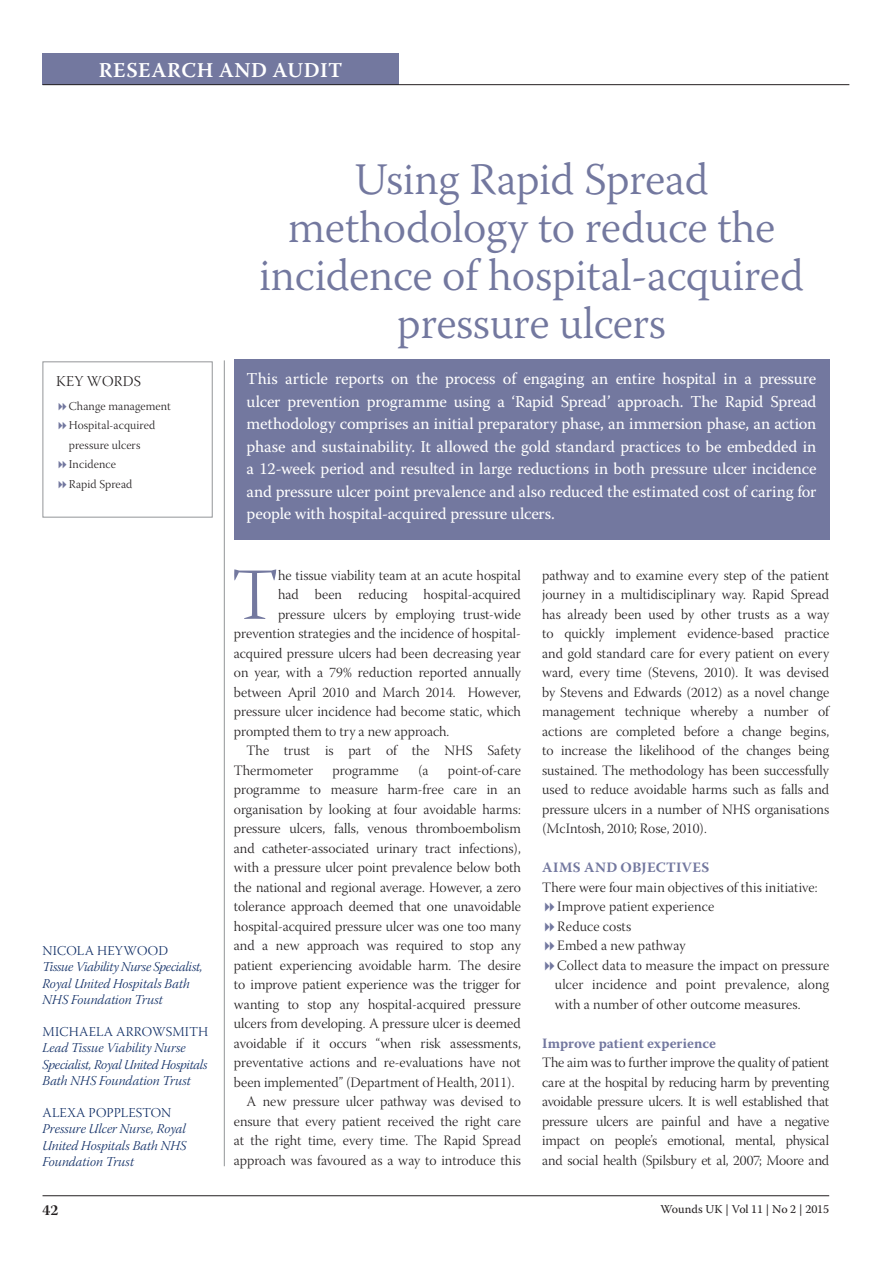
<style>
.page{position:relative;width:893px;height:1263px;background:#fff}
.page>*{position:absolute;margin:0;border:0;box-sizing:border-box;transform-origin:0 0}
.t1{font:73.35px "Warnock Pro Light Subh";color:#73789f}
.t2{font:300 45px/48px "Warnock Pro";letter-spacing:-.01em;color:#73789f;text-align:center}
.t3{font:600 21px "Warnock Pro";letter-spacing:.025em;color:#fff}
.t4{font:16.5px/22.5px "Warnock Pro";letter-spacing:-.01em;color:#fff;text-align:justify}
.t5{font:15px "Warnock Pro Light Subh";letter-spacing:.02em;color:#231f20}
.t6{font:15px "Warnock Pro Bold Subh";color:#231f20}
.t7{font:14.25px/19.5px "Warnock Pro Light Subh";color:#231f20;text-align:justify}
.t8{font:700 14.25px "Warnock Pro";letter-spacing:.005em;color:#73789f}
.t9{font:700 14.25px "Warnock Pro";letter-spacing:.03em;color:#73789f}
.t10{font:13.5px/16.2px "Warnock Pro Light It Subh";letter-spacing:-.005em;color:#0f2d65}
.t11{font:13.5px "Warnock Pro Light Subh";letter-spacing:.01em;color:#0f2d65}
.t12{font:12px/19.5px "Warnock Pro Light Subh";letter-spacing:.01em;color:#231f20}
.t13{font:12px "Warnock Pro";letter-spacing:-.005em;color:#231f20}
</style>
<div class="page">
<hr style="left:43px;top:1195px;width:786px;height:1px;background:#231f20">
<div style="left:43px;top:53px;width:356px;height:32px;background:#73789f"></div>
<hr style="left:43px;top:84px;width:806px;height:1px;background:#231f20">
<hr style="left:224px;top:360px;width:1px;height:806px;background:#939598">
<div style="left:234px;top:359px;width:595px;height:181px;background:#73789f"></div>
<div style="left:43px;top:361px;width:170px;height:156px;border:1px solid #939598"></div>
<h3 class="t3" style="left:99px;top:57px;width:245px">RESEARCH AND AUDIT</h3>
<p class="t5" style="left:56px;top:373px;width:87px">KEY WORDS</p>
<p class="t12" style="left:69px;top:397px;width:104px">Change management<br>Hospital-acquired pressure ulcers<br>Incidence<br>Rapid Spread</p>
<p class="t11" style="left:43px;top:943px;width:127px">NICOLA HEYWOOD</p>
<p class="t10" style="left:43px;top:960px;width:162px">Tissue Viability Nurse Specialist,<br>Royal United Hospitals Bath<br>NHS Foundation Trust</p>
<p class="t11" style="left:43px;top:1024px;width:167px">MICHAELA ARROWSMITH</p>
<p class="t10" style="left:43px;top:1041px;width:167px">Lead Tissue Viability Nurse<br>Specialist, Royal United Hospitals<br>Bath NHS Foundation Trust</p>
<p class="t11" style="left:43px;top:1105px;width:130px">ALEXA POPPLESTON</p>
<p class="t10" style="left:43px;top:1122px;width:146px;text-align:justify">Pressure Ulcer Nurse, Royal United Hospitals Bath NHS Foundation Trust</p>
<p class="t6" style="left:43px;top:1201px;width:17px">42</p>
<h2 class="t2" style="left:259px;top:155px;width:546px">Using Rapid Spread methodology to reduce the incidence of hospital-acquired pressure ulcers</h2>
<p class="t4" style="left:247px;top:367px;width:571px">This article reports on the process of engaging an entire hospital in a pressure ulcer prevention programme using a ‘Rapid Spread’ approach. The Rapid Spread methodology comprises an initial preparatory phase, an immersion phase, an action phase and sustainability. It allowed the gold standard practices to be embedded in a 12-week period and resulted in large reductions in both pressure ulcer incidence and pressure ulcer point prevalence and also reduced the estimated cost of caring for people with hospital-acquired pressure ulcers.</p>
<h1 class="t1" style="left:232px;top:555px;width:48px">T</h1>
<p class="t7" style="left:278px;top:567px;width:244px">he tissue viability team at an acute hospital</p>
<p class="t7" style="left:278px;top:587px;width:244px">had been reducing hospital-acquired</p>
<p class="t7" style="left:278px;top:606px;width:244px">pressure ulcers by employing trust-wide</p>
<p class="t7" style="left:234px;top:625px;width:289px">prevention strategies and the incidence of hospital-</p>
<p class="t7" style="left:234px;top:645px;width:288px">acquired pressure ulcers had been decreasing year</p>
<p class="t7" style="left:234px;top:664px;width:288px">on year, with a 79% reduction reported annually</p>
<p class="t7" style="left:234px;top:684px;width:289px">between April 2010 and March 2014. However,</p>
<p class="t7" style="left:234px;top:703px;width:289px">pressure ulcer incidence had become static, which</p>
<p class="t7" style="left:234px;top:723px;width:217px">prompted them to try a new approach.</p>
<p class="t7" style="left:247px;top:742px;width:276px">The trust is part of the NHS Safety</p>
<p class="t7" style="left:234px;top:762px;width:81px">Thermometer</p>
<p class="t7" style="left:333px;top:762px;width:68px">programme</p>
<p class="t7" style="left:418px;top:762px;width:12px">(a</p>
<p class="t7" style="left:448px;top:762px;width:74px">point-of-care</p>
<p class="t7" style="left:234px;top:781px;width:289px">programme to measure harm-free care in an</p>
<p class="t7" style="left:234px;top:801px;width:289px">organisation by looking at four avoidable harms:</p>
<p class="t7" style="left:234px;top:820px;width:288px">pressure ulcers, falls, venous thromboembolism</p>
<p class="t7" style="left:234px;top:840px;width:289px">and catheter-associated urinary tract infections),</p>
<p class="t7" style="left:234px;top:859px;width:289px">with a pressure ulcer point prevalence below both</p>
<p class="t7" style="left:234px;top:879px;width:289px">the national and regional average. However, a zero</p>
<p class="t7" style="left:234px;top:898px;width:288px">tolerance approach deemed that one unavoidable</p>
<p class="t7" style="left:234px;top:918px;width:289px">hospital-acquired pressure ulcer was one too many</p>
<p class="t7" style="left:234px;top:937px;width:288px">and a new approach was required to stop any</p>
<p class="t7" style="left:234px;top:957px;width:288px">patient experiencing avoidable harm. The desire</p>
<p class="t7" style="left:234px;top:976px;width:288px">to improve patient experience was the trigger for</p>
<p class="t7" style="left:234px;top:996px;width:288px">wanting to stop any hospital-acquired pressure</p>
<p class="t7" style="left:234px;top:1015px;width:288px">ulcers from developing. A pressure ulcer is deemed</p>
<p class="t7" style="left:234px;top:1035px;width:289px">avoidable if it occurs “when risk assessments,</p>
<p class="t7" style="left:234px;top:1054px;width:289px">preventative actions and re-evaluations have not</p>
<p class="t7" style="left:234px;top:1074px;width:282px">been implemented” (Department of Health, 2011).</p>
<p class="t7" style="left:247px;top:1093px;width:276px">A new pressure ulcer pathway was devised to</p>
<p class="t7" style="left:234px;top:1113px;width:289px">ensure that every patient received the right care</p>
<p class="t7" style="left:234px;top:1132px;width:289px">at the right time, every time. The Rapid Spread</p>
<p class="t7" style="left:234px;top:1152px;width:289px">approach was favoured as a way to introduce this</p>
<p class="t7" style="left:542px;top:567px;width:289px">pathway and to examine every step of the patient journey in a multidisciplinary way. Rapid Spread has already been used by other trusts as a way to quickly implement evidence-based practice and gold standard care for every patient on every ward, every time (Stevens, 2010). It was devised by Stevens and Edwards (2012) as a novel change management technique whereby a number of actions are completed before a change begins, to increase the likelihood of the changes being sustained. The methodology has been successfully used to reduce avoidable harms such as falls and pressure ulcers in a number of NHS organisations (McIntosh, 2010; Rose, 2010).</p>
<p class="t9" style="left:542px;top:859px;width:169px">AIMS AND OBJECTIVES</p>
<p class="t7" style="left:555px;top:879px;width:276px;text-align:left;text-indent:-13px">There were four main objectives of this initiative:<br>Improve patient experience<br>Reduce costs<br>Embed a new pathway<br>Collect data to measure the impact on pressure ulcer incidence and point prevalence, along with a number of other outcome measures.</p>
<p class="t8" style="left:542px;top:1034px;width:175px">Improve patient experience</p>
<p class="t7" style="left:542px;top:1054px;width:289px">The aim was to further improve the quality of patient care at the hospital by reducing harm by preventing avoidable pressure ulcers. It is well established that pressure ulcers are painful and have a negative impact on people’s emotional, mental, physical and social health (Spilsbury et al, 2007; Moore and</p>
<p class="t13" style="left:660px;top:1202px;width:170px">Wounds UK | Vol 11 | No 2 | 2015</p>
</div>
